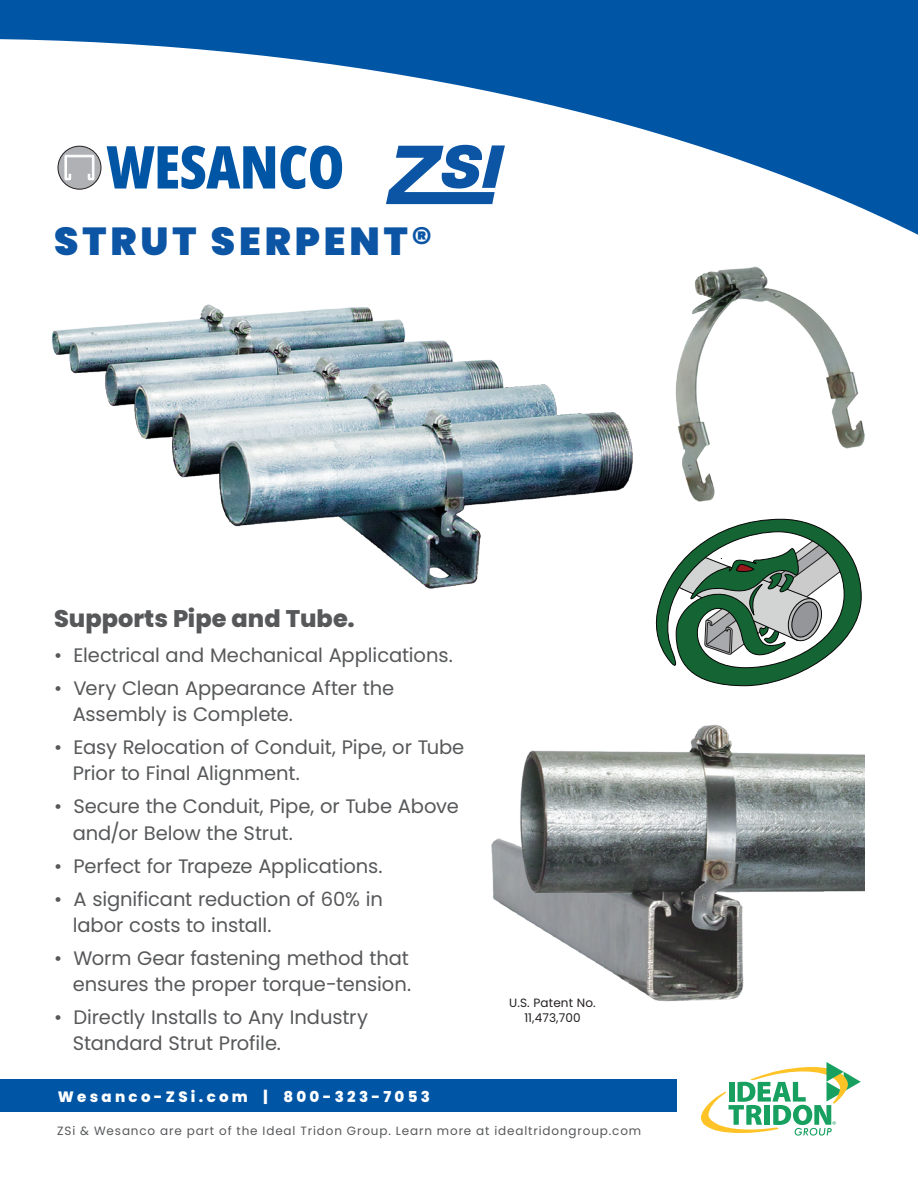
<style>
.page{position:relative;width:918px;height:1188px;background:#fff}
.page>*{position:absolute;margin:0;border:0;box-sizing:border-box;transform-origin:0 0}
.t1{font:900 39px "Poppins";letter-spacing:.1em;color:#0c55a4}
.t2{font:800 24px "Poppins";color:#57585a}
.t3{font:19.5px/26.2px "Poppins";letter-spacing:-.005em;color:#57585a}
.t4{font:800 15px "Poppins";letter-spacing:.22em;color:#fff}
.t5{font:12px "Poppins";letter-spacing:.07em;color:#57585a}
.t6{font:12px/14.4px "Poppins";letter-spacing:.01em;color:#231f20;text-align:center}
</style>
<div class="page">
<img style="left:491px;top:724px;width:373px;height:278px">
<svg style="left:655px;top:519px;width:207px;height:167px"></svg>
<svg style="left:0;top:0;width:918px;height:235px"></svg>
<svg style="left:701px;top:1062px;width:160px;height:74px"></svg>
<img style="left:52px;top:304px;width:581px;height:285px">
<img style="left:675px;top:266px;width:190px;height:236px">
<div style="left:0;top:1080px;width:676px;height:32px;background:#0155a5"></div>
<svg style="left:386px;top:145px;width:119px;height:59px"></svg>
<svg style="left:58px;top:146px;width:43px;height:43px"></svg>
<div style="left:58px;top:146px;width:43px;height:44px;border:1px solid #231f20;border-radius:50%"></div>
<svg style="left:64px;top:155px;width:31px;height:26px"></svg>
<svg style="left:107px;top:146px;width:235px;height:43px"></svg>
<h1 class="t1" style="left:54px;top:219px;width:379px">STRUT SERPENT®</h1>
<p class="t2" style="left:54px;top:605px;width:302px">Supports Pipe and Tube.</p>
<p class="t3" style="left:54px;top:642px;width:400px">• Electrical and Mechanical Applications.</p>
<p class="t3" style="left:73px;top:675px;width:323px;text-indent:-19px">• Very Clean Appearance After the<br>Assembly is Complete.</p>
<p class="t3" style="left:73px;top:734px;width:393px;text-indent:-19px">• Easy Relocation of Conduit, Pipe, or Tube<br>Prior to Final Alignment.</p>
<p class="t3" style="left:73px;top:794px;width:388px;text-indent:-19px">• Secure the Conduit, Pipe, or Tube Above and/or Below the Strut.</p>
<p class="t3" style="left:54px;top:853px;width:330px">• Perfect for Trapeze Applications.</p>
<p class="t3" style="left:73px;top:886px;width:312px;text-indent:-19px">• A significant reduction of 60% in labor costs to install.</p>
<p class="t3" style="left:54px;top:945px;width:359px;text-align:right">• Worm Gear fastening method that ensures the proper torque-tension.</p>
<p class="t3" style="left:73px;top:1004px;width:297px;text-indent:-19px">• Directly Installs to Any Industry<br>Standard Strut Profile.</p>
<p class="t4" style="left:58px;top:1088px;width:374px">Wesanco-ZSi.com | 800-323-7053</p>
<p class="t5" style="left:57px;top:1123px;width:585px">ZSi &amp; Wesanco are part of the Ideal Tridon Group. Learn more at idealtridongroup.com</p>
<p class="t6" style="left:509px;top:996px;width:88px">U.S. Patent No.<br>11,473,700</p>
</div>
